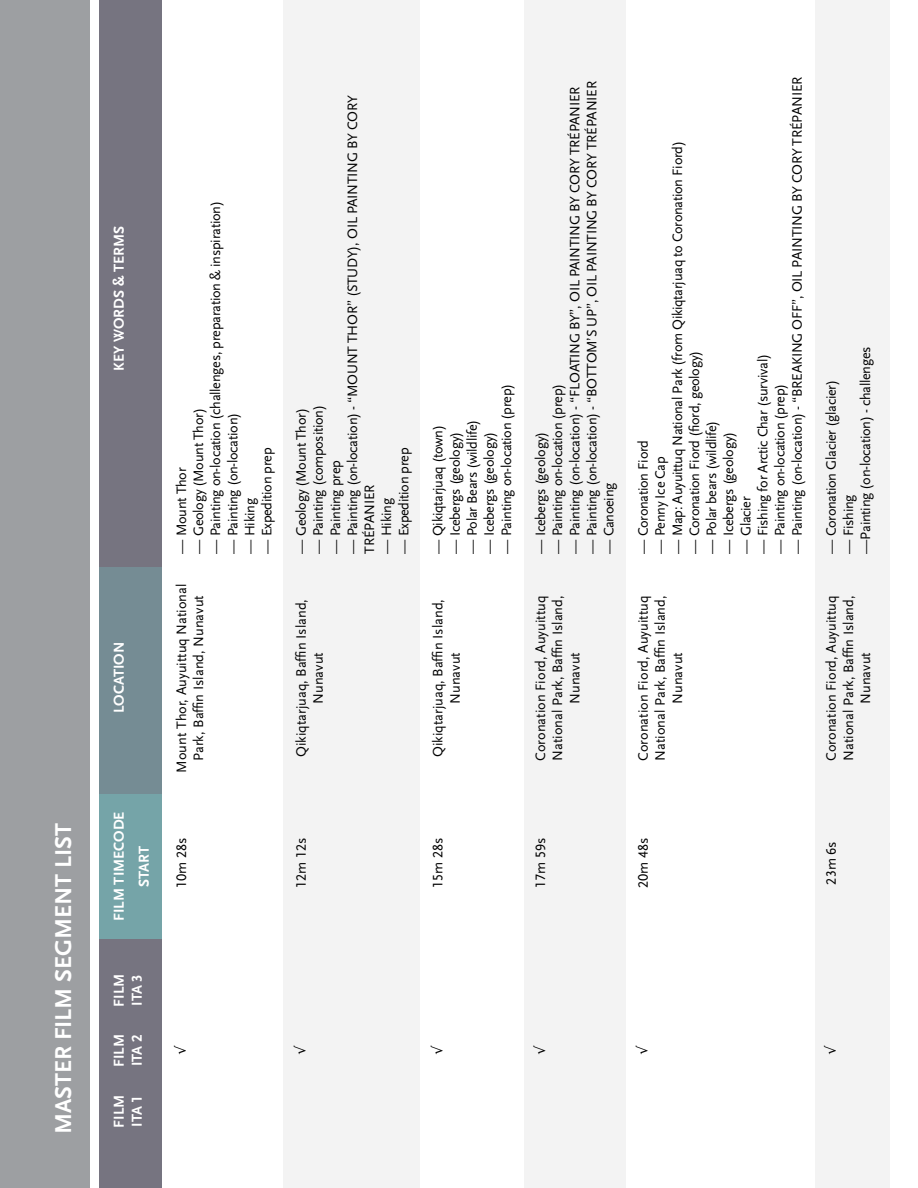
<style>
.page{position:relative;width:918px;height:1188px;background:#fff}
.page>*{position:absolute;margin:0;border:0;box-sizing:border-box;transform-origin:0 0}
.t1{font:700 24px "Scala Sans LF";color:#fff}
.t2{font:700 15px/18px "Scala Sans LF";color:#fff}
.t3{font:14.25px/17.1px "Scala Sans LF";letter-spacing:-.02em;color:#000}
.t4{font:14.25px/17.1px "Scala Sans LF";color:#000;text-align:center}
</style>
<div class="page">
<div style="left:0;top:0;width:89px;height:1188px;background:#9d9fa2"></div>
<div style="left:99px;top:0;width:63px;height:1188px;background:#767480"></div>
<div style="left:99px;top:567px;width:63px;height:227px;background:#758c94"></div>
<div style="left:99px;top:794px;width:63px;height:145px;background:#75a4a8"></div>
<div style="left:283px;top:0;width:137px;height:1188px;background:#f3f3f3"></div>
<div style="left:524px;top:0;width:101px;height:1188px;background:#f3f3f3"></div>
<div style="left:815px;top:0;width:74px;height:1188px;background:#f3f3f3"></div>
<h1 class="t1" style="left:51px;top:1134px;width:313px;rotate:-90deg">MASTER FILM SEGMENT LIST</h1>
<p class="t2" style="left:110px;top:371px;width:146px;rotate:-90deg">KEY WORDS &amp; TERMS</p>
<p class="t2" style="left:110px;top:713px;width:73px;rotate:-90deg">LOCATION</p>
<p class="t2" style="left:107px;top:921px;width:111px;line-height:24.8px;text-align:center;rotate:-90deg">FILM TIMECODE<br>START</p>
<p class="t2" style="left:110px;top:1007px;width:34px;rotate:-90deg">FILM<br>ITA 3</p>
<p class="t2" style="left:110px;top:1067px;width:34px;rotate:-90deg">FILM<br>ITA 2</p>
<p class="t2" style="left:110px;top:1128px;width:34px;rotate:-90deg">FILM<br>ITA 1</p>
<p class="t3" style="left:207px;top:554px;width:354px;rotate:-90deg">— Painting on-location (challenges, preparation &amp; inspiration)</p>
<p class="t3" style="left:190px;top:554px;width:147px;rotate:-90deg">— Geology (Mount Thor)</p>
<p class="t3" style="left:224px;top:554px;width:142px;rotate:-90deg">— Painting (on-location)</p>
<p class="t3" style="left:259px;top:554px;width:108px;rotate:-90deg">— Expedition prep</p>
<p class="t3" style="left:173px;top:554px;width:87px;rotate:-90deg">— Mount Thor</p>
<p class="t3" style="left:242px;top:554px;width:57px;rotate:-90deg">— Hiking</p>
<p class="t4" style="left:173px;top:773px;width:191px;rotate:-90deg">Mount Thor, Auyuittuq National<br>Park, Baffin Island, Nunavut</p>
<p class="t3" style="left:344px;top:554px;width:460px;rotate:-90deg">— Painting (on-location) - “MOUNT THOR” (STUDY), OIL PAINTING BY CORY<br>TRÉPANIER</p>
<p class="t3" style="left:293px;top:554px;width:147px;rotate:-90deg">— Geology (Mount Thor)</p>
<p class="t3" style="left:310px;top:554px;width:150px;rotate:-90deg">— Painting (composition)</p>
<p class="t3" style="left:395px;top:554px;width:108px;rotate:-90deg">— Expedition prep</p>
<p class="t3" style="left:327px;top:554px;width:95px;rotate:-90deg">— Painting prep</p>
<p class="t3" style="left:378px;top:554px;width:57px;rotate:-90deg">— Hiking</p>
<p class="t3" style="left:498px;top:554px;width:171px;rotate:-90deg">— Painting on-location (prep)</p>
<p class="t3" style="left:464px;top:554px;width:136px;rotate:-90deg">— Polar Bears (wildlife)</p>
<p class="t3" style="left:430px;top:554px;width:130px;rotate:-90deg">— Qikiqtarjuaq (town)</p>
<p class="t3" style="left:447px;top:554px;width:123px;rotate:-90deg">— Icebergs (geology)</p>
<p class="t3" style="left:481px;top:554px;width:123px;rotate:-90deg">— Icebergs (geology)</p>
<p class="t3" style="left:566px;top:554px;width:469px;rotate:-90deg">— Painting (on-location) - “FLOATING BY”, OIL PAINTING BY CORY TRÉPANIER</p>
<p class="t3" style="left:584px;top:554px;width:474px;rotate:-90deg">— Painting (on-location) - “BOTTOM’S UP”, OIL PAINTING BY CORY TRÉPANIER</p>
<p class="t3" style="left:549px;top:554px;width:171px;rotate:-90deg">— Painting on-location (prep)</p>
<p class="t3" style="left:532px;top:554px;width:123px;rotate:-90deg">— Icebergs (geology)</p>
<p class="t3" style="left:601px;top:554px;width:72px;rotate:-90deg">— Canoeing</p>
<p class="t3" style="left:789px;top:554px;width:478px;rotate:-90deg">— Painting (on-location) - “BREAKING OFF”, OIL PAINTING BY CORY TRÉPANIER</p>
<p class="t3" style="left:669px;top:554px;width:414px;rotate:-90deg">— Map: Auyuittuq National Park (from Qikiqtarjuaq to Coronation Fiord)</p>
<p class="t3" style="left:686px;top:554px;width:204px;rotate:-90deg">— Coronation Fiord (fiord, geology)</p>
<p class="t3" style="left:755px;top:554px;width:201px;rotate:-90deg">— Fishing for Arctic Char (survival)</p>
<p class="t3" style="left:772px;top:554px;width:171px;rotate:-90deg">— Painting on-location (prep)</p>
<p class="t3" style="left:703px;top:554px;width:135px;rotate:-90deg">— Polar bears (wildlife)</p>
<p class="t3" style="left:720px;top:554px;width:123px;rotate:-90deg">— Icebergs (geology)</p>
<p class="t3" style="left:635px;top:554px;width:115px;rotate:-90deg">— Coronation Fiord</p>
<p class="t3" style="left:652px;top:554px;width:98px;rotate:-90deg">— Penny Ice Cap</p>
<p class="t3" style="left:737px;top:554px;width:59px;rotate:-90deg">— Glacier</p>
<p class="t3" style="left:840px;top:554px;width:209px;rotate:-90deg">— Fishing<br>—Painting (on-location) - challenges</p>
<p class="t3" style="left:823px;top:554px;width:175px;rotate:-90deg">— Coronation Glacier (glacier)</p>
<p class="t4" style="left:293px;top:757px;width:159px;rotate:-90deg">Qikiqtarjuaq, Baffin Island,<br>Nunavut</p>
<p class="t4" style="left:430px;top:757px;width:159px;rotate:-90deg">Qikiqtarjuaq, Baffin Island,<br>Nunavut</p>
<p class="t4" style="left:532px;top:761px;width:167px;rotate:-90deg">Coronation Fiord, Auyuittuq<br>National Park, Baffin Island,<br>Nunavut</p>
<p class="t4" style="left:635px;top:761px;width:167px;rotate:-90deg">Coronation Fiord, Auyuittuq<br>National Park, Baffin Island,<br>Nunavut</p>
<p class="t4" style="left:823px;top:761px;width:167px;rotate:-90deg">Coronation Fiord, Auyuittuq<br>National Park, Baffin Island,<br>Nunavut</p>
<p class="t3" style="left:173px;top:888px;width:52px;rotate:-90deg">10m 28s</p>
<p class="t3" style="left:293px;top:888px;width:52px;rotate:-90deg">12m 12s</p>
<p class="t3" style="left:430px;top:888px;width:52px;rotate:-90deg">15m 28s</p>
<p class="t3" style="left:532px;top:888px;width:52px;rotate:-90deg">17m 59s</p>
<p class="t3" style="left:635px;top:888px;width:52px;rotate:-90deg">20m 48s</p>
<p class="t3" style="left:823px;top:885px;width:45px;rotate:-90deg">23m 6s</p>
</div>
